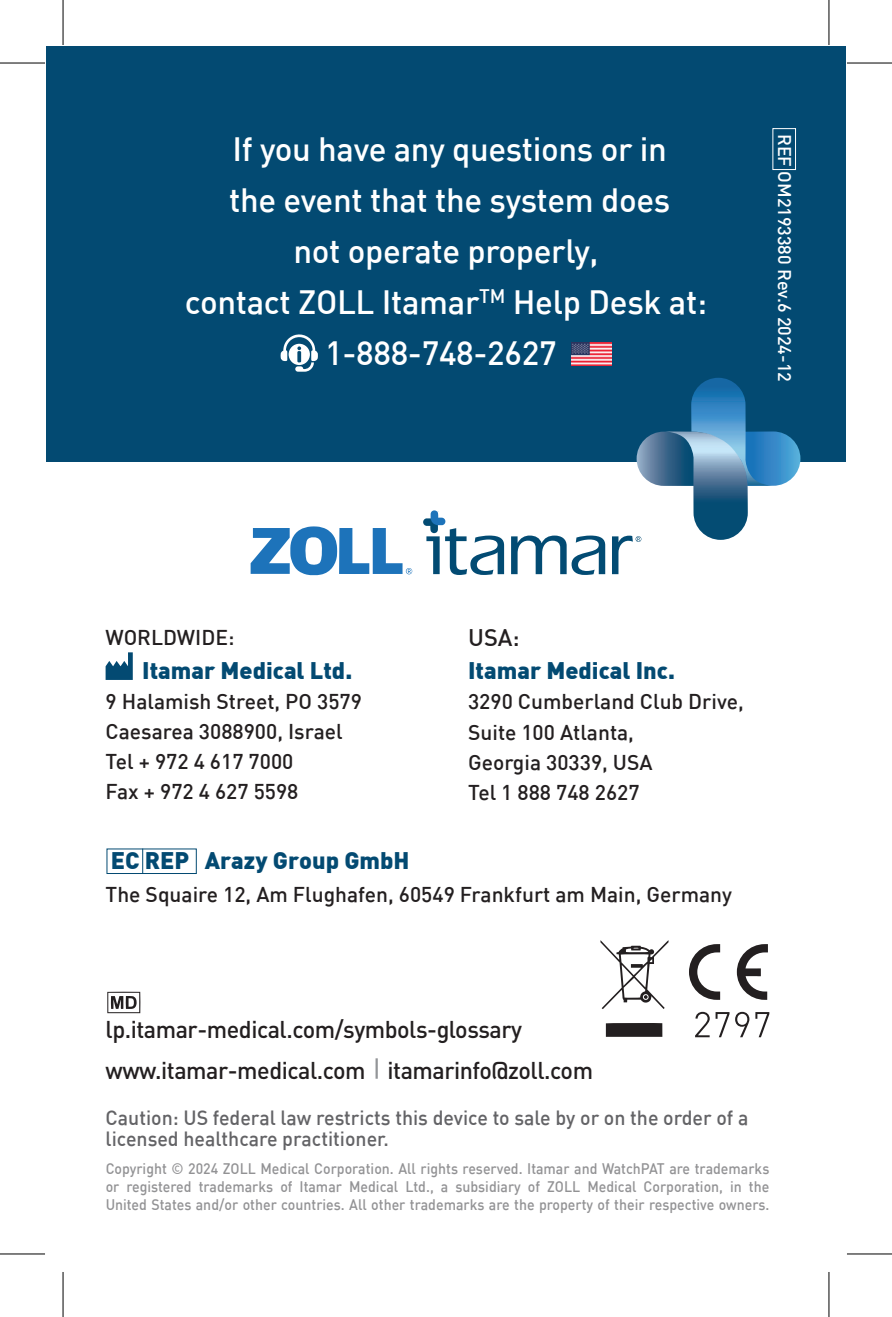
<style>
.page{position:relative;width:892px;height:1317px;background:#fff}
.page>*{position:absolute;margin:0;border:0;box-sizing:border-box;transform-origin:0 0}
.t1{font:500 33px/51px "DIN";letter-spacing:-.01em;color:#fff;text-align:center}
.t2{font:500 24px "DINOT";letter-spacing:-.02em;color:#231f20}
.t3{font:900 23.4px "DIN";color:#034a72}
.t4{font:500 23.4px "DIN";color:#231f20}
.t5{font:500 21px "DIN";color:#231f20}
.t6{font:500 20.1px/21px "DIN";color:#636366}
.t7{font:500 18px "DIN";color:#fff}
.t8{font:500 15px/18px "DIN";color:#636366;text-align:justify;scale:.94 1}
</style>
<div class="page">
<div style="left:46px;top:46px;width:799px;height:415px;background:#034a72"></div>
<svg style="left:280px;top:334px;width:38px;height:38px"></svg>
<svg style="left:297px;top:351px;width:4px;height:11px"></svg>
<img style="left:571px;top:342px;width:40px;height:23px">
<div style="left:772px;top:128px;width:23px;height:42px;border:1px solid #fff"></div>
<svg style="left:106px;top:652px;width:27px;height:28px"></svg>
<div style="left:107px;top:848px;width:90px;height:26px;border:1px solid #034a72"></div>
<svg style="left:142px;top:848px;width:1px;height:26px"></svg>
<hr style="left:375px;top:1058px;width:3px;height:20px;background:#939598">
<svg style="left:250px;top:526px;width:162px;height:49px"></svg>
<svg style="left:612px;top:378px;width:188px;height:196px"></svg>
<svg style="left:511px;top:535px;width:94px;height:40px"></svg>
<svg style="left:423px;top:510px;width:81px;height:65px"></svg>
<svg style="left:107px;top:991px;width:33px;height:22px"></svg>
<svg style="left:689px;top:944px;width:31px;height:56px"></svg>
<svg style="left:736px;top:944px;width:31px;height:56px"></svg>
<svg style="left:695px;top:1012px;width:14px;height:25px"></svg>
<svg style="left:715px;top:1012px;width:14px;height:25px"></svg>
<svg style="left:735px;top:1012px;width:14px;height:25px"></svg>
<svg style="left:755px;top:1012px;width:14px;height:25px"></svg>
<svg style="left:605px;top:1023px;width:57px;height:13px"></svg>
<svg style="left:600px;top:940px;width:68px;height:69px"></svg>
<svg style="left:829px;top:0;width:1px;height:45px"></svg>
<svg style="left:829px;top:1272px;width:1px;height:45px"></svg>
<hr style="left:0;top:62px;width:45px;height:2px;background:#000">
<hr style="left:846px;top:62px;width:45px;height:2px;background:#000">
<hr style="left:0;top:1253px;width:45px;height:1px;background:#000">
<hr style="left:846px;top:1253px;width:45px;height:1px;background:#000">
<hr style="left:62px;top:0;width:2px;height:45px;background:#000">
<hr style="left:62px;top:1272px;width:2px;height:45px;background:#000">
<hr style="left:828px;top:0;width:1px;height:45px;background:#000">
<hr style="left:828px;top:1272px;width:1px;height:45px;background:#000">
<p class="t1" style="left:232px;top:123px;width:436px">If you have any questions or in</p>
<p class="t1" style="left:229px;top:174px;width:442px">the event that the system does not operate properly,</p>
<p class="t1" style="left:185px;top:276px;width:523px">contact ZOLL Itamar<sup>TM</sup> Help Desk at:</p>
<p class="t1" style="left:325px;top:327px;width:233px">1-888-748-2627</p>
<p class="t7" style="left:795px;top:134px;width:250px;rotate:90deg">REF OM2193380 Rev.6 2024-12</p>
<p class="t5" style="left:106px;top:624px;width:130px">WORLDWIDE:</p>
<p class="t3" style="left:142px;top:655px;width:211px">Itamar Medical Ltd.</p>
<p class="t5" style="left:106px;top:688px;width:258px">9 Halamish Street, PO 3579</p>
<p class="t5" style="left:106px;top:718px;width:239px">Caesarea 3088900, Israel</p>
<p class="t5" style="left:106px;top:748px;width:189px">Tel + 972 4 617 7000</p>
<p class="t5" style="left:106px;top:778px;width:194px">Fax + 972 4 627 5598</p>
<p class="t4" style="left:468px;top:622px;width:53px">USA:</p>
<p class="t3" style="left:468px;top:655px;width:208px">Itamar Medical Inc.</p>
<p class="t5" style="left:468px;top:688px;width:277px">3290 Cumberland Club Drive,</p>
<p class="t5" style="left:468px;top:718px;width:167px">Suite 100 Atlanta,</p>
<p class="t5" style="left:468px;top:748px;width:186px">Georgia 30339, USA</p>
<p class="t5" style="left:468px;top:778px;width:173px">Tel 1 888 748 2627</p>
<p class="t3" style="left:111px;top:845px;width:300px">EC REP Arazy Group GmbH</p>
<p class="t5" style="left:106px;top:881px;width:628px">The Squaire 12, Am Flughafen, 60549 Frankfurt am Main, Germany</p>
<p class="t2" style="left:106px;top:1012px;width:418px">lp.itamar-medical.com/symbols-glossary</p>
<p class="t2" style="left:106px;top:1053px;width:489px">www.itamar-medical.com itamarinfo@zoll.com</p>
<p class="t6" style="left:106px;top:1106px;width:644px">Caution: US federal law restricts this device to sale by or on the order of a licensed healthcare practitioner.</p>
<p class="t8" style="left:106px;top:1159px;width:707px">Copyright © 2024 ZOLL Medical Corporation. All rights reserved. Itamar and WatchPAT are trademarks or registered trademarks of Itamar Medical Ltd., a subsidiary of ZOLL Medical Corporation, in the United States and/or other countries. All other trademarks are the property of their respective owners.</p>
</div>
